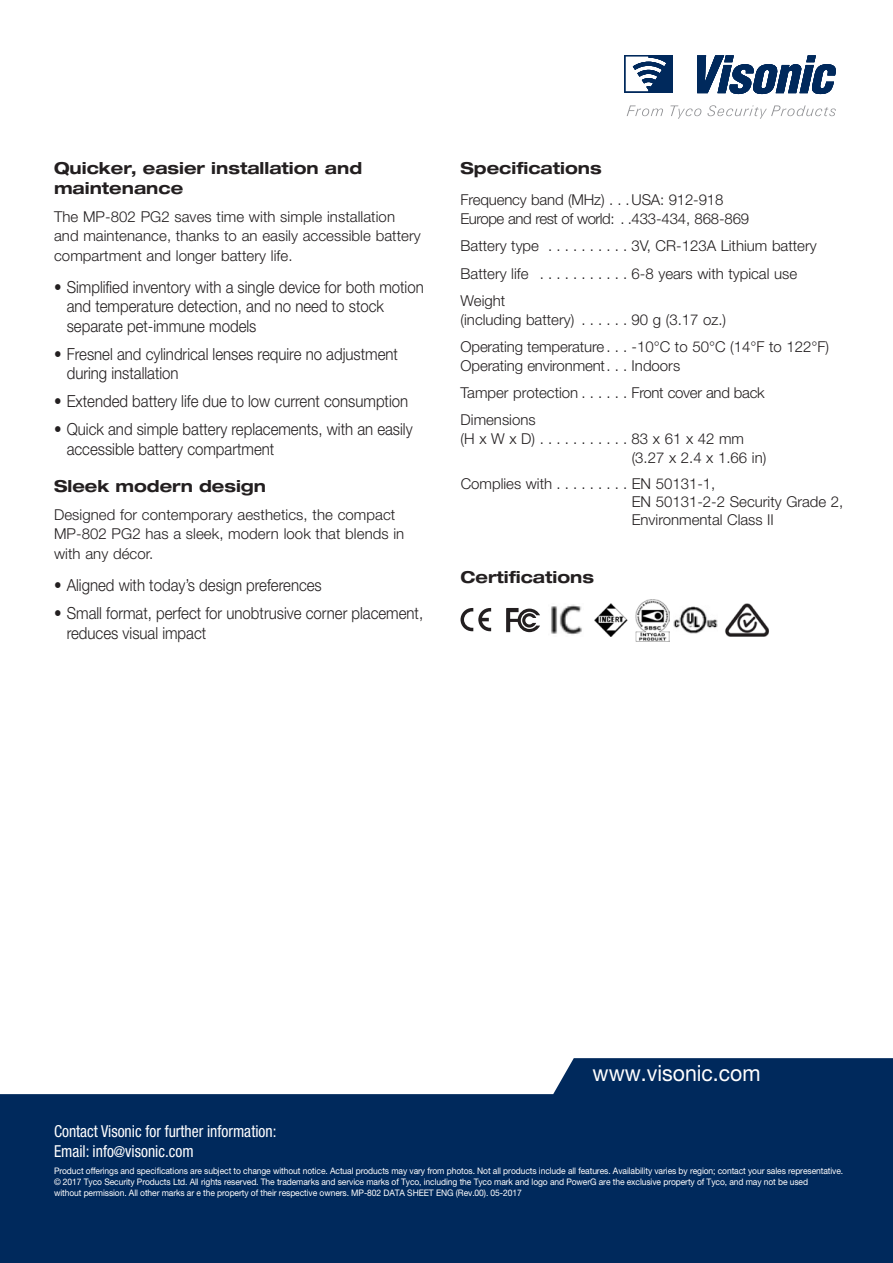
<style>
.page{position:relative;width:893px;height:1263px;background:#fff}
.page>*{position:absolute;margin:0;border:0;box-sizing:border-box;transform-origin:0 0}
.t1{font:22.5px "Helvetica Neue LT Pro";color:#fff;scale:.94 1}
.t2{font:300 16.65px/19.5px "Helvetica Neue LT Pro";color:#231f20;scale:.9 1}
.t3{font:700 expanded 16.5px/19.8px "Helvetica Neue LT Pro";color:#231f20}
.t4{font:condensed 16.5px/19.5px "Helvetica Neue LT Pro";color:#fff;scale:.94 1}
.t5{font:300 15px/19.5px "Helvetica Neue LT Pro";color:#231f20}
.t6{font:300 15px "Helvetica Neue LT Pro";letter-spacing:-.03em;color:#231f20}
.t7{font:300 15px "Helvetica Neue LT Pro";letter-spacing:-.02em;color:#231f20}
.t8{font:9px/10.8px "Helvetica Neue LT Pro";letter-spacing:-.01em;color:#fff;scale:.94 1}
.s1{font-size:15px}
</style>
<div class="page">
<svg style="left:0;top:1058px;width:893px;height:205px;background:#1c406e"></svg>
<svg style="left:624px;top:55px;width:212px;height:39px"></svg>
<svg style="left:627px;top:105px;width:36px;height:11px"></svg>
<svg style="left:670px;top:105px;width:31px;height:14px"></svg>
<svg style="left:708px;top:105px;width:128px;height:14px"></svg>
<svg style="left:506px;top:608px;width:34px;height:24px"></svg>
<svg style="left:460px;top:608px;width:31px;height:23px"></svg>
<img style="left:594px;top:604px;width:34px;height:32px">
<img style="left:635px;top:599px;width:35px;height:42px">
<img style="left:725px;top:603px;width:44px;height:33px">
<img style="left:551px;top:604px;width:31px;height:31px">
<img style="left:673px;top:606px;width:45px;height:28px">
<p class="t3" style="left:54px;top:158px;width:310px">Quicker, easier installation and maintenance</p>
<p class="t5" style="left:54px;top:206px;width:368px">The MP-802 PG2 saves time with simple installation and maintenance, thanks to an easily accessible battery compartment and longer battery life.</p>
<p class="t2" style="left:67px;top:277px;width:398px;text-indent:-13px">• Simplified inventory with a single device for both motion and temperature detection, and no need to stock separate pet-immune models</p>
<p class="t2" style="left:67px;top:344px;width:369px;text-indent:-13px">• Fresnel and cylindrical lenses require no adjustment during installation</p>
<p class="t2" style="left:54px;top:391px;width:395px">• Extended battery life due to low current consumption</p>
<p class="t2" style="left:67px;top:419px;width:386px;text-indent:-13px">• Quick and simple battery replacements, with an easily accessible battery compartment</p>
<p class="t3" style="left:54px;top:475px;width:213px">Sleek modern design</p>
<p class="t5" style="left:54px;top:504px;width:352px">Designed for contemporary aesthetics, the compact<br>MP-802 PG2 has a sleek, modern look that blends in with any décor.</p>
<p class="t2" style="left:54px;top:575px;width:299px">• Aligned with today s’ design preferences</p>
<p class="t2" style="left:67px;top:603px;width:398px;text-indent:-13px">• Small format, perfect for unobtrusive corner placement, reduces visual impact</p>
<p class="t3" style="left:460px;top:158px;width:143px">Specifications</p>
<p class="t5" style="left:460px;top:190px;width:149px">Frequency band (MHz ...)</p>
<p class="t5" style="left:631px;top:190px;width:93px">USA: 912-918</p>
<p class="t6" style="left:460px;top:210px;width:158px">Europe and rest of world ..:</p>
<p class="t5" style="left:632px;top:209px;width:119px">433-434, 868-869</p>
<p class="t5" style="left:632px;top:236px;width:187px">, V3 CR-123A Lithium battery</p>
<p class="t5" style="left:461px;top:236px;width:88px">Battery type ...........</p>
<p class="t5" style="left:461px;top:259px;width:78px;line-height:27.3px">Battery life ............<br>Weight</p>
<p class="t5" style="left:632px;top:263px;width:167px">6-8 years with typical use</p>
<p class="t5" style="left:461px;top:309px;width:119px">(including battery .......)</p>
<p class="t5" style="left:632px;top:309px;width:96px">90 g (3.17 oz (.</p>
<p class="t5" style="left:461px;top:336px;width:150px">Operating temperature ...</p>
<p class="t5" style="left:632px;top:336px;width:199px">-10°C to 50°C (14°F to 122° (F</p>
<p class="t5" style="left:461px;top:355px;width:150px">Operating environment ...</p>
<p class="t5" style="left:632px;top:355px;width:50px">Indoors</p>
<p class="t5" style="left:461px;top:379px;width:126px;line-height:27.3px">Tamper protection ......<br>Dimensions</p>
<p class="t7" style="left:632px;top:383px;width:135px">Front cover and back</p>
<p class="t5" style="left:461px;top:428px;width:80px">H( x W x D ............)</p>
<p class="t5" style="left:632px;top:428px;width:114px">83 x 61 x 42 mm</p>
<p class="t5" style="left:632px;top:444px;width:136px;line-height:26.5px">(3.27 x 2.4 x 1.66 in(<br>EN 50131-1,</p>
<p class="t5" style="left:461px;top:474px;width:97px">Complies with..........</p>
<p class="t3" style="left:460px;top:566px;width:135px">Certifications</p>
<p class="t5" style="left:632px;top:492px;width:213px;line-height:18px">EN 50131-2-2 Security Grade 2,<br>Environmental Class II</p>
<p class="t4" style="left:54px;top:1122px;width:238px">Contact Visonic for further information:<br>Email: info<span class="s1">@</span>visonic.com</p>
<h1 class="t1" style="left:593px;top:1060px;width:180px">www.visonic.com</h1>
<p class="t8" style="left:54px;top:1165px;width:841px">Product offerings and specifications are subject to change without notice. Actual products may vary from photos. Not all products include all features. Availability varies by region; contact your sales representative. © 2017 Tyco Security Products Ltd. All rights reserved. The trademarks and service marks of Tyco, including the Tyco mark and logo and PowerG are the exclusive property of Tyco, and may not be used<br>without permission. All other marks ar e the property of their respective owners. MP-802 DATA SHEET ENG (Rev.00 .( 05-2017</p>
</div>
